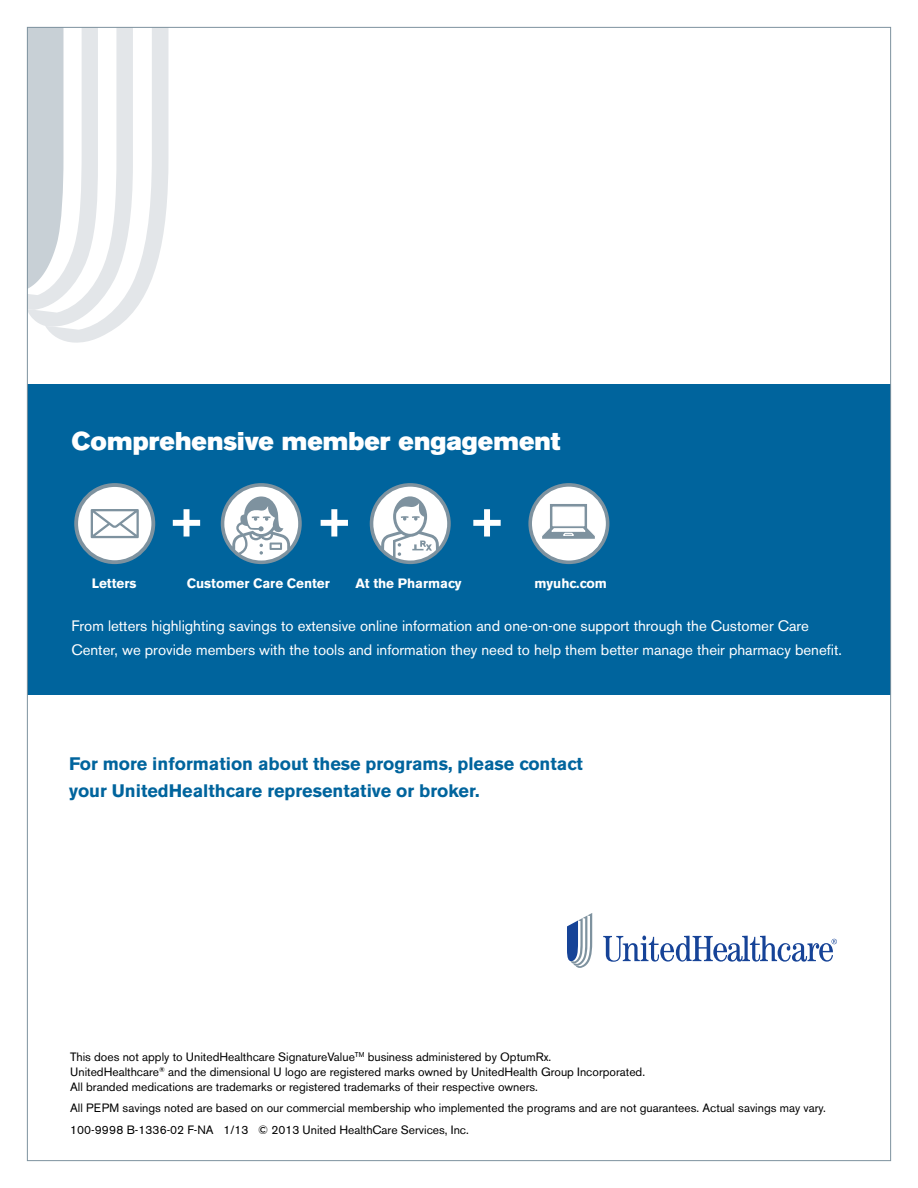
<style>
.page{position:relative;width:918px;height:1188px;background:#fff}
.page>*{position:absolute;margin:0;border:0;box-sizing:border-box;transform-origin:0 0}
.t1{font:25.5px "Akzidenz Grotesk BE Super";letter-spacing:.005em;color:#fff}
.t2{font:700 18px/27px "Akzidenz Grotesk BE";color:#00649d}
.t3{font:15px/24px "Akzidenz Grotesk BE";color:#fff}
.t4{font:700 13.5px "Akzidenz Grotesk BE";color:#fff}
.t5{font:12px/15px "Akzidenz Grotesk BE";color:#000}
</style>
<div class="page">
<svg style="left:29px;top:29px;width:139px;height:314px"></svg>
<div style="left:27px;top:384px;width:863px;height:310px;background:#00649d"></div>
<svg style="left:173px;top:509px;width:27px;height:28px"></svg>
<svg style="left:321px;top:509px;width:27px;height:28px"></svg>
<svg style="left:473px;top:509px;width:28px;height:28px"></svg>
<svg style="left:74px;top:483px;width:81px;height:81px"></svg>
<svg style="left:221px;top:483px;width:81px;height:81px"></svg>
<svg style="left:370px;top:483px;width:81px;height:81px"></svg>
<svg style="left:528px;top:483px;width:81px;height:81px"></svg>
<svg style="left:603px;top:936px;width:234px;height:26px"></svg>
<svg style="left:567px;top:913px;width:25px;height:55px"></svg>
<h1 class="t1" style="left:71px;top:426px;width:491px">Comprehensive member engagement</h1>
<p class="t4" style="left:92px;top:575px;width:46px">Letters</p>
<p class="t4" style="left:187px;top:575px;width:145px">Customer Care Center</p>
<p class="t4" style="left:356px;top:575px;width:108px">At the Pharmacy</p>
<p class="t4" style="left:534px;top:575px;width:74px">myuhc.com</p>
<p class="t3" style="left:71px;top:614px;width:772px">From letters highlighting savings to extensive online information and one-on-one support through the Customer Care<br>Center, we provide members with the tools and information they need to help them better manage their pharmacy benefit.</p>
<h2 class="t2" style="left:69px;top:750px;width:515px">For more information about these programs, please contact your UnitedHealthcare representative or broker.</h2>
<p class="t5" style="left:70px;top:1049px;width:576px">This does not apply to UnitedHealthcare SignatureValue<sup>TM</sup> business administered by OptumRx.<br>UnitedHealthcare<sup>®</sup> and the dimensional U logo are registered marks owned by UnitedHealth Group Incorporated.<br>All branded medications are trademarks or registered trademarks of their respective owners.</p>
<p class="t5" style="left:70px;top:1097px;width:757px;line-height:21.8px">All PEPM savings noted are based on our commercial membership who implemented the programs and are not guarantees. Actual savings may vary.<br>100-9998 B-1336-02 F-NA 1/13 © 2013 United HealthCare Services, Inc.</p>
</div>
